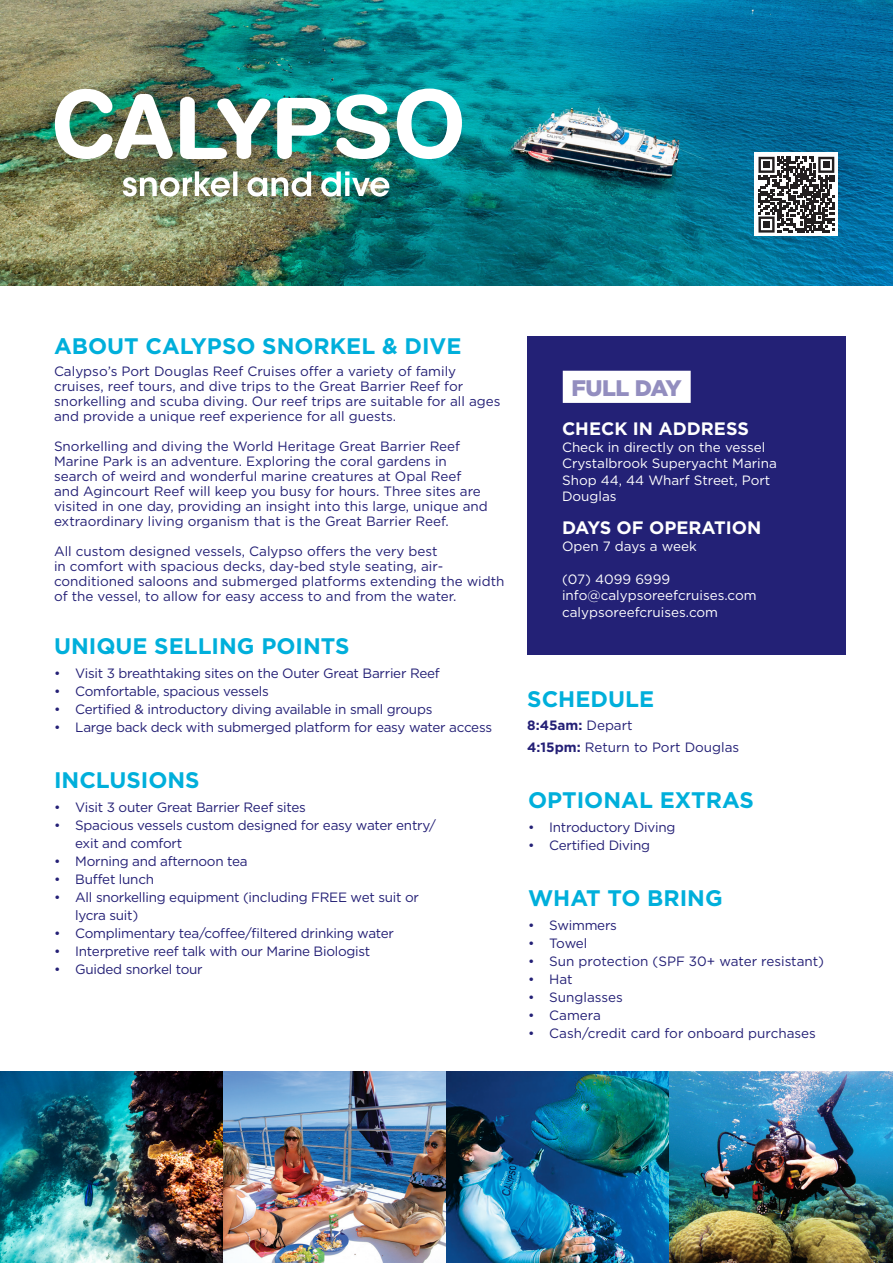
<style>
.page{position:relative;width:893px;height:1263px;background:#fff}
.page>*{position:absolute;margin:0;border:0;box-sizing:border-box;transform-origin:0 0}
.t1{font:700 22.5px "Gotham";color:#00afdb}
.t2{font:900 22.5px "Gotham";letter-spacing:-.02em;color:#938ebf}
.t3{font:700 18px "Gotham";color:#fff}
.t4{font:13.5px/15px "Gotham";color:#242076}
.t5{font:13.5px/18px "Gotham";letter-spacing:-.02em;color:#242076}
.t6{font:13.5px/16.5px "Gotham";color:#fff}
.t7{font:700 13.5px "Gotham";color:#242076}
.s1{font-weight:400}
.s2{font-weight:700}
</style>
<div class="page">
<img style="left:0;top:0;width:893px;height:286px">
<img style="left:0;top:1071px;width:893px;height:192px">
<div style="left:754px;top:152px;width:84px;height:84px;background:#fff"></div>
<svg style="left:758px;top:157px;width:76px;height:76px"></svg>
<div style="left:763px;top:161px;width:7px;height:7px;background:#231f20"></div>
<div style="left:823px;top:161px;width:7px;height:7px;background:#231f20"></div>
<div style="left:763px;top:221px;width:7px;height:7px;background:#231f20"></div>
<img style="left:55px;top:89px;width:118px;height:70px">
<img style="left:180px;top:97px;width:90px;height:62px">
<img style="left:277px;top:98px;width:53px;height:61px">
<img style="left:336px;top:94px;width:54px;height:65px">
<svg style="left:397px;top:89px;width:65px;height:70px"></svg>
<img style="left:123px;top:171px;width:107px;height:26px">
<svg style="left:233px;top:171px;width:4px;height:25px"></svg>
<img style="left:247px;top:171px;width:64px;height:26px">
<img style="left:321px;top:171px;width:69px;height:26px">
<div style="left:527px;top:336px;width:319px;height:319px;background:#232176"></div>
<div style="left:563px;top:371px;width:128px;height:32px;background:#fff"></div>
<p class="t1" style="left:54px;top:331px;width:409px">ABOUT CALYPSO SNORKEL &amp; DIVE</p>
<p class="t4" style="left:54px;top:363px;width:448px">Calypso’s Port Douglas Reef Cruises offer a variety of family cruises, reef tours, and dive trips to the Great Barrier Reef for snorkelling and scuba diving. Our reef trips are suitable for all ages and provide a unique reef experience for all guests.</p>
<p class="t4" style="left:54px;top:438px;width:435px">Snorkelling and diving the World Heritage Great Barrier Reef Marine Park is an adventure. Exploring the coral gardens in search of weird and wonderful marine creatures at Opal Reef and Agincourt Reef will keep you busy for hours. Three sites are visited in one day, providing an insight into this large, unique and extraordinary living organism that is the Great Barrier Reef.</p>
<p class="t4" style="left:54px;top:543px;width:452px">All custom designed vessels, Calypso offers the very best<br>in comfort with spacious decks, day-bed style seating, air&shy;conditioned saloons and submerged platforms extending the width of the vessel, to allow for easy access to and from the water.</p>
<p class="t1" style="left:54px;top:631px;width:297px">UNIQUE SELLING POINTS</p>
<p class="t5" style="left:54px;top:664px;width:387px">• Visit 3 breathtaking sites on the Outer Great Barrier Reef</p>
<p class="t5" style="left:54px;top:682px;width:216px">• Comfortable, spacious vessels</p>
<p class="t5" style="left:54px;top:700px;width:380px">• Certified &amp; introductory diving available in small groups</p>
<p class="t5" style="left:54px;top:718px;width:440px">• Large back deck with submerged platform for easy water access</p>
<p class="t1" style="left:54px;top:765px;width:147px">INCLUSIONS</p>
<p class="t5" style="left:54px;top:798px;width:253px">• Visit 3 outer Great Barrier Reef sites</p>
<p class="t5" style="left:75px;top:816px;width:362px;text-indent:-21px">• Spacious vessels custom designed for easy water entry/ exit and comfort</p>
<p class="t5" style="left:54px;top:852px;width:195px">• Morning and afternoon tea</p>
<p class="t5" style="left:54px;top:870px;width:102px">• Buffet lunch</p>
<p class="t5" style="left:75px;top:888px;width:345px;text-indent:-21px">• All snorkelling equipment (including FREE wet suit or lycra suit)</p>
<p class="t5" style="left:54px;top:924px;width:341px">• Complimentary tea/coffee/filtered drinking water</p>
<p class="t5" style="left:54px;top:942px;width:318px">• Interpretive reef talk with our Marine Biologist</p>
<p class="t5" style="left:54px;top:960px;width:150px">• Guided snorkel tour</p>
<p class="t2" style="left:571px;top:373px;width:112px">FULL DAY</p>
<p class="t3" style="left:562px;top:417px;width:188px">CHECK IN ADDRESS</p>
<p class="t6" style="left:562px;top:439px;width:216px">Check in directly on the vessel<br>Crystalbrook Superyacht Marina</p>
<p class="t6" style="left:562px;top:472px;width:210px">Shop 44, 44 Wharf Street, Port<br>Douglas</p>
<p class="t3" style="left:562px;top:516px;width:201px">DAYS OF OPERATION</p>
<p class="t6" style="left:562px;top:538px;width:136px">Open 7 days a week</p>
<p class="t6" style="left:562px;top:571px;width:110px">(07) 4099 6999</p>
<p class="t6" style="left:562px;top:587px;width:196px">info@calypsoreefcruises.com</p>
<p class="t6" style="left:562px;top:604px;width:158px">calypsoreefcruises.com</p>
<p class="t1" style="left:527px;top:684px;width:128px">SCHEDULE</p>
<p class="t7" style="left:527px;top:716px;width:107px">8:45am: <span class="s1">Depart</span></p>
<p class="t4" style="left:527px;top:740px;width:214px"><span class="s2">4:15pm:</span> Return to Port Douglas</p>
<p class="t1" style="left:528px;top:785px;width:227px">OPTIONAL EXTRAS</p>
<p class="t5" style="left:528px;top:818px;width:149px">• Introductory Diving</p>
<p class="t5" style="left:528px;top:836px;width:124px">• Certified Diving</p>
<p class="t1" style="left:528px;top:883px;width:196px">WHAT TO BRING</p>
<p class="t5" style="left:528px;top:916px;width:90px">• Swimmers</p>
<p class="t4" style="left:528px;top:935px;width:61px">• Towel</p>
<p class="t4" style="left:528px;top:953px;width:298px">• Sun protection (SPF 30+ water resistant)</p>
<p class="t4" style="left:528px;top:971px;width:46px">• Hat</p>
<p class="t4" style="left:528px;top:989px;width:96px">• Sunglasses</p>
<p class="t4" style="left:528px;top:1007px;width:74px">• Camera</p>
<p class="t4" style="left:528px;top:1025px;width:289px">• Cash/credit card for onboard purchases</p>
</div>
